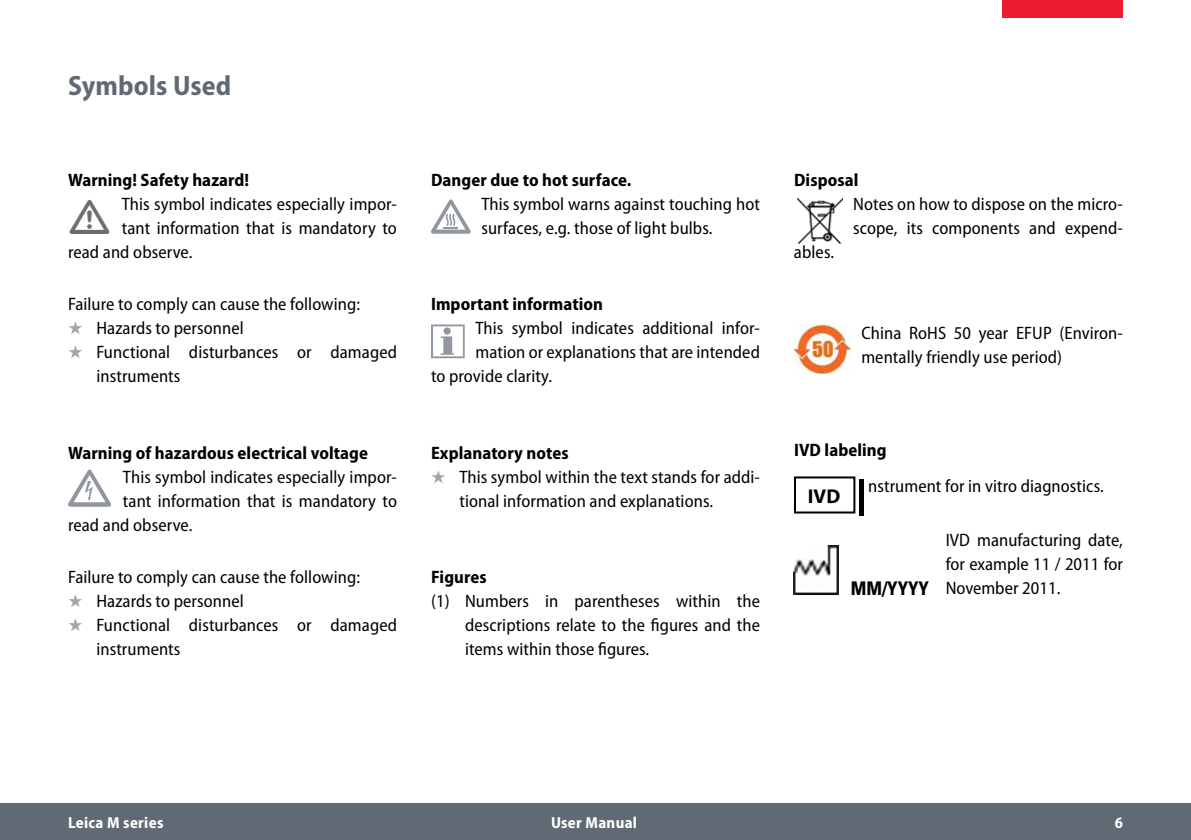
<style>
.page{position:relative;width:1191px;height:840px;background:#fff}
.page>*{position:absolute;margin:0;border:0;box-sizing:border-box;transform-origin:0 0}
.t1{font:semi-condensed 53.6px "Myriad Pro";color:#000}
.t2{font:43px "Warning Pi LT Std";color:#6d6e71}
.t3{font:700 semi-condensed 28px "Myriad Pro";letter-spacing:.005em;color:#616a74}
.t4{font:700 20px "Myriad Pro";color:#000}
.t5{font:700 condensed 18.8px "Univers LT Std";color:#000}
.t6{font:semi-condensed 18px/24px "Myriad Pro";letter-spacing:.005em;color:#000}
.t7{font:700 semi-condensed 18px "Myriad Pro";letter-spacing:.005em;color:#000}
.t8{font:700 semi-condensed 16px "Myriad Pro";letter-spacing:.02em;color:#fff}
.s1{color:#a0a5ac}
</style>
<div class="page">
<div style="left:0;top:803px;width:1191px;height:36px;background:#616a74"></div>
<div style="left:1002px;top:0;width:121px;height:17px;background:#ed1b2f"></div>
<svg style="left:68px;top:469px;width:43px;height:37px"></svg>
<svg style="left:431px;top:199px;width:39px;height:34px"></svg>
<svg style="left:431px;top:324px;width:34px;height:34px"></svg>
<img style="left:796px;top:197px;width:46px;height:46px">
<img style="left:794px;top:324px;width:56px;height:49px">
<div style="left:794px;top:476px;width:61px;height:37px;border:2px solid #000"></div>
<img style="left:794px;top:545px;width:44px;height:49px">
<h3 class="t3" style="left:68px;top:70px;width:165px">Symbols Used</h3>
<p class="t7" style="left:68px;top:169px;width:183px">Warning! Safety hazard!</p>
<h2 class="t2" style="left:68px;top:192px;width:44px">•</h2>
<p class="t6" style="left:122px;top:192px;width:277px">This symbol indicates especially impor-</p>
<p class="t6" style="left:122px;top:216px;width:277px">tant information that is mandatory to</p>
<p class="t6" style="left:68px;top:240px;width:126px">read and observe.</p>
<p class="t6" style="left:68px;top:292px;width:293px">Failure to comply can cause the following:</p>
<p class="t6" style="left:68px;top:316px;width:177px"><span class="s1">★</span> Hazards to personnel</p>
<p class="t6" style="left:96px;top:340px;width:302px;text-indent:-28px"><span class="s1">★</span> Functional disturbances or damaged instruments</p>
<p class="t7" style="left:68px;top:442px;width:301px">Warning of hazardous electrical voltage</p>
<p class="t6" style="left:123px;top:465px;width:275px">This symbol indicates especially impor-</p>
<p class="t6" style="left:123px;top:489px;width:275px">tant information that is mandatory to</p>
<p class="t6" style="left:68px;top:513px;width:126px">read and observe.</p>
<p class="t6" style="left:68px;top:565px;width:293px">Failure to comply can cause the following:</p>
<p class="t6" style="left:68px;top:589px;width:177px"><span class="s1">★</span> Hazards to personnel</p>
<p class="t6" style="left:96px;top:613px;width:302px;text-indent:-28px"><span class="s1">★</span> Functional disturbances or damaged instruments</p>
<p class="t7" style="left:431px;top:169px;width:202px">Danger due to hot surface.</p>
<p class="t6" style="left:481px;top:192px;width:280px">This symbol warns against touching hot surfaces, e.g. those of light bulbs.</p>
<p class="t7" style="left:431px;top:294px;width:174px">Important information</p>
<p class="t6" style="left:475px;top:316px;width:286px">This symbol indicates additional infor-</p>
<p class="t6" style="left:475px;top:340px;width:286px">mation or explanations that are intended</p>
<p class="t6" style="left:431px;top:364px;width:123px">to provide clarity.</p>
<p class="t7" style="left:431px;top:442px;width:139px">Explanatory notes</p>
<p class="t6" style="left:459px;top:465px;width:302px;text-indent:-28px"><span class="s1">★</span> This symbol within the text stands for addi&shy;tional information and explanations.</p>
<p class="t7" style="left:431px;top:566px;width:57px">Figures</p>
<p class="t6" style="left:465px;top:589px;width:296px;text-align:justify;text-indent:-34px">(1) Numbers in parentheses within the descriptions relate to the figures and the items within those figures.</p>
<p class="t7" style="left:794px;top:169px;width:66px">Disposal</p>
<p class="t6" style="left:853px;top:192px;width:271px">Notes on how to dispose on the micro&shy;scope, its components and expend-</p>
<p class="t6" style="left:794px;top:240px;width:42px">ables.</p>
<p class="t6" style="left:861px;top:321px;width:263px">China RoHS 50 year EFUP (Environ&shy;mentally friendly use period)</p>
<p class="t7" style="left:794px;top:440px;width:94px">IVD labeling</p>
<p class="t4" style="left:807px;top:484px;width:34px">IVD</p>
<h1 class="t1" style="left:855px;top:468px;width:14px">I</h1>
<p class="t6" style="left:868px;top:474px;width:237px">nstrument for in vitro diagnostics.</p>
<p class="t5" style="left:850px;top:576px;width:80px">MM/YYYY</p>
<p class="t6" style="left:945px;top:527px;width:179px;text-align:justify">IVD manufacturing date, for example 11 / 2011 for November 2011.</p>
<p class="t8" style="left:68px;top:813px;width:97px">Leica M series</p>
<p class="t8" style="left:551px;top:813px;width:88px">User Manual</p>
<p class="t8" style="left:1114px;top:813px;width:10px">6</p>
</div>
